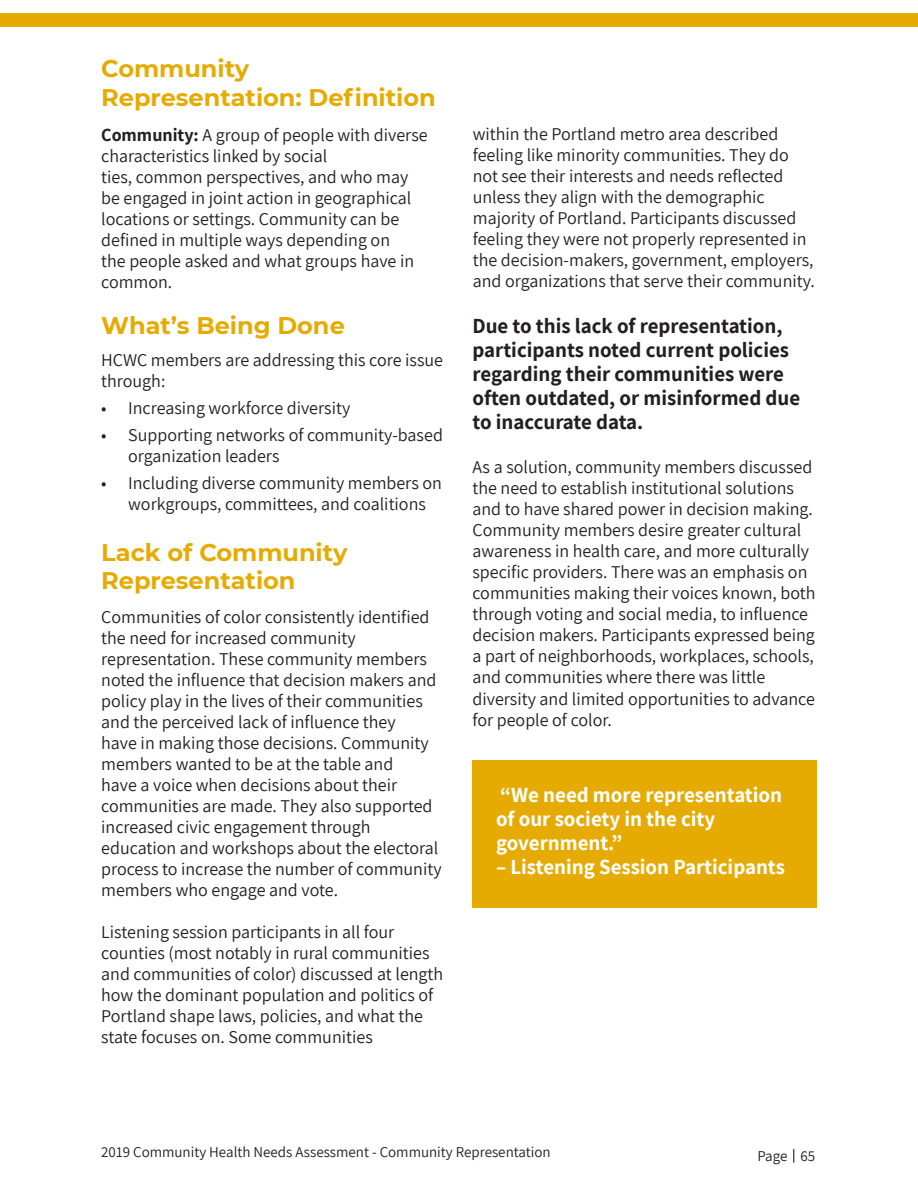
<style>
.page{position:relative;width:918px;height:1188px;background:#fff}
.page>*{position:absolute;margin:0;border:0;box-sizing:border-box;transform-origin:0 0}
.t1{font:700 24px/28.8px "Montserrat";color:#e6ab03}
.t2{font:700 21px/24px "Assistant";color:#231f20}
.t3{font:700 21px/24px "Assistant";color:#fff}
.t4{font:18px/21px "Assistant";color:#231f20}
.t5{font:15px "Assistant";color:#231f20}
.s1{font-weight:700}
</style>
<div class="page">
<div style="left:0;top:14px;width:918px;height:13px;background:#e6ab03"></div>
<div style="left:472px;top:760px;width:345px;height:148px;background:#e6ab03"></div>
<svg style="left:793px;top:1149px;width:1px;height:14px"></svg>
<p class="t1" style="left:101px;top:53px;width:336px">Community<br>Representation: Definition</p>
<p class="t4" style="left:101px;top:124px;width:328px"><span class="s1">Community:</span> A group of people with diverse</p>
<p class="t4" style="left:101px;top:145px;width:228px">characteristics linked by social</p>
<p class="t4" style="left:101px;top:166px;width:309px">ties, common perspectives, and who may</p>
<p class="t4" style="left:101px;top:187px;width:312px">be engaged in joint action in geographical</p>
<p class="t4" style="left:101px;top:208px;width:314px">locations or settings. Community can be defined in multiple ways depending on the people asked and what groups have in common.</p>
<p class="t1" style="left:101px;top:310px;width:245px">What’s Being Done</p>
<p class="t4" style="left:101px;top:349px;width:343px">HCWC members are addressing this core issue through:</p>
<p class="t4" style="left:101px;top:397px;width:251px">• Increasing workforce diversity</p>
<p class="t4" style="left:128px;top:424px;width:316px;text-indent:-27px">• Supporting networks of community-based organization leaders</p>
<p class="t4" style="left:128px;top:472px;width:315px;text-indent:-27px">• Including diverse community members on workgroups, committees, and coalitions</p>
<p class="t1" style="left:101px;top:536px;width:248px">Lack of Community<br>Representation</p>
<p class="t4" style="left:101px;top:606px;width:342px">Communities of color consistently identified the need for increased community representation. These community members noted the influence that decision makers and policy play in the lives of their communities and the perceived lack of influence they<br>have in making those decisions. Community members wanted to be at the table and<br>have a voice when decisions about their communities are made. They also supported increased civic engagement through education and workshops about the electoral process to increase the number of community members who engage and vote.</p>
<p class="t4" style="left:101px;top:921px;width:344px">Listening session participants in all four counties (most notably in rural communities and communities of color) discussed at length how the dominant population and politics of Portland shape laws, policies, and what the state focuses on. Some communities</p>
<p class="t4" style="left:473px;top:123px;width:343px">within the Portland metro area described feeling like minority communities. They do not see their interests and needs reflected unless they align with the demographic majority of Portland. Participants discussed feeling they were not properly represented in the decision-makers, government, employers, and organizations that serve their community.</p>
<p class="t2" style="left:472px;top:313px;width:329px">Due to this lack of representation, participants noted current policies regarding their communities were often outdated, or misinformed due to inaccurate data.</p>
<p class="t4" style="left:472px;top:456px;width:345px">As a solution, community members discussed the need to establish institutional solutions and to have shared power in decision making.<br>Community members desire greater cultural awareness in health care, and more culturally specific providers. There was an emphasis on communities making their voices known, both through voting and social media, to influence decision makers. Participants expressed being a part of neighborhoods, workplaces, schools, and communities where there was little diversity and limited opportunities to advance for people of color.</p>
<p class="t3" style="left:496px;top:782px;width:287px">“We need more representation of our society in the city government.”</p>
<p class="t3" style="left:496px;top:854px;width:290px">– Listening Session Participants</p>
<p class="t5" style="left:101px;top:1142px;width:451px">2019 Community Health Needs Assessment - Community Representation</p>
<p class="t5" style="left:757px;top:1146px;width:31px">Page</p>
<p class="t5" style="left:801px;top:1146px;width:16px">65</p>
</div>
